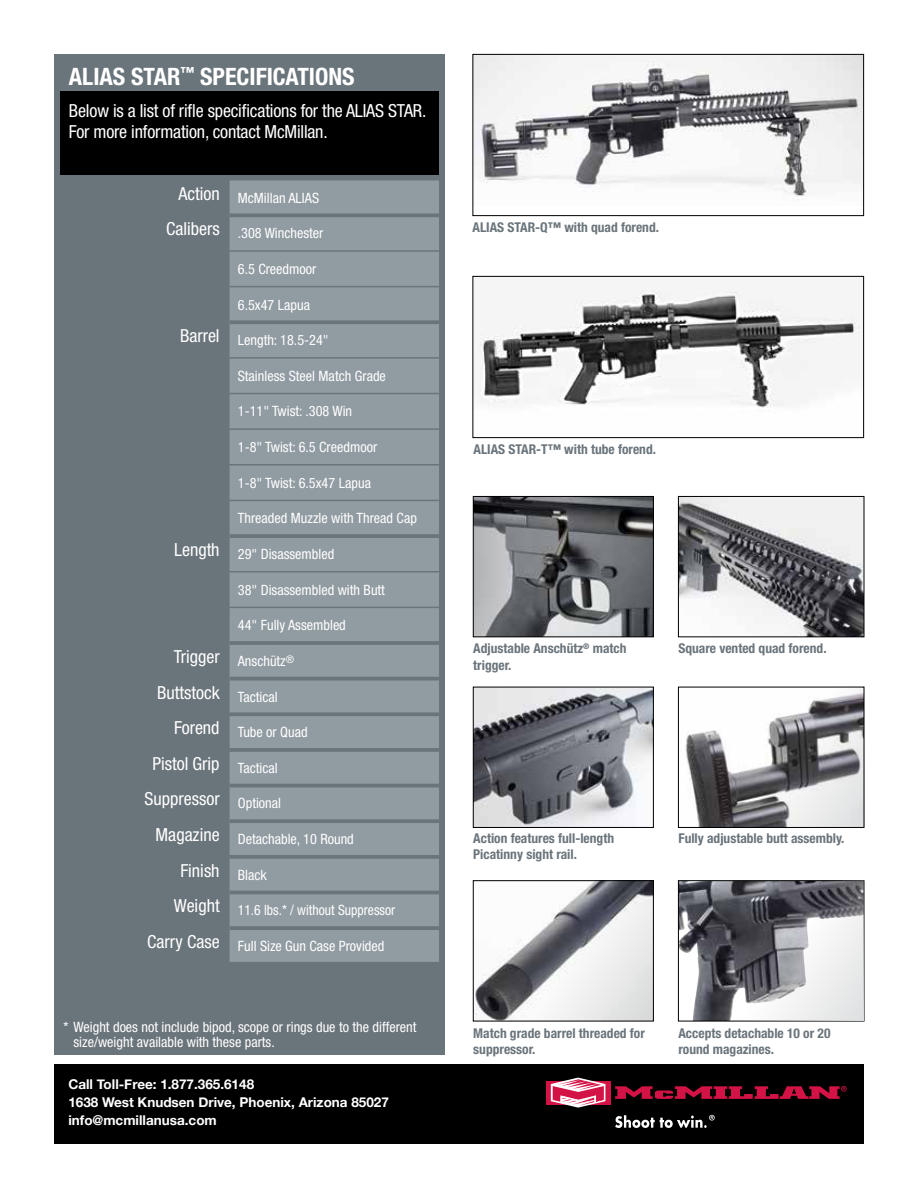
<style>
.page{position:relative;width:918px;height:1188px;background:#fff}
.page>*{position:absolute;margin:0;border:0;box-sizing:border-box;transform-origin:0 0}
.t1{font:700 condensed 24px "Helvetica Neue";color:#fff}
.t2{font:condensed 18px/21.6px "Helvetica Neue LT Std";letter-spacing:-.01em;color:#fff}
.t3{font:condensed 14.25px/15px "Helvetica Neue LT Std";color:#fff}
.t4{font:condensed 14.25px "Helvetica Neue LT Std";color:#fff;scale:.96 1}
.t5{font:700 condensed 13.5px/16.2px "Helvetica Neue";color:#6a747b}
.t6{font:700 13.5px/18px "Helvetica Neue";color:#fff}
</style>
<div class="page">
<div style="left:54px;top:1064px;width:810px;height:79px;background:#000"></div>
<svg style="left:546px;top:1081px;width:65px;height:23px"></svg>
<svg style="left:551px;top:1078px;width:54px;height:30px;background:#c36980"></svg>
<svg style="left:615px;top:1086px;width:232px;height:13px"></svg>
<svg style="left:615px;top:1115px;width:100px;height:13px"></svg>
<div style="left:54px;top:54px;width:391px;height:1001px;background:#6a747b"></div>
<div style="left:60px;top:91px;width:379px;height:84px;background:#000"></div>
<img style="left:474px;top:56px;width:388px;height:144px">
<div style="left:472px;top:54px;width:392px;height:162px;border:1px solid #000"></div>
<img style="left:479px;top:291px;width:382px;height:121px">
<div style="left:472px;top:276px;width:392px;height:162px;border:1px solid #000"></div>
<img style="left:475px;top:882px;width:177px;height:137px">
<div style="left:473px;top:880px;width:181px;height:141px;border:1px solid #000"></div>
<img style="left:475px;top:689px;width:177px;height:137px">
<div style="left:473px;top:687px;width:181px;height:141px;border:1px solid #000"></div>
<img style="left:680px;top:498px;width:182px;height:137px">
<div style="left:678px;top:496px;width:186px;height:141px;border:1px solid #000"></div>
<img style="left:475px;top:498px;width:177px;height:137px">
<div style="left:473px;top:496px;width:181px;height:141px;border:1px solid #000"></div>
<div style="left:230px;top:180px;width:209px;height:782px;background:#919ba2"></div>
<hr style="left:228px;top:357px;width:211px;height:2px;background:#6a747b">
<hr style="left:228px;top:393px;width:211px;height:1px;background:#6a747b">
<hr style="left:228px;top:428px;width:211px;height:2px;background:#6a747b">
<hr style="left:228px;top:464px;width:211px;height:2px;background:#6a747b">
<hr style="left:228px;top:500px;width:211px;height:1px;background:#6a747b">
<hr style="left:228px;top:571px;width:211px;height:1px;background:#6a747b">
<hr style="left:229px;top:607px;width:210px;height:1px;background:#6a747b">
<svg style="left:230px;top:320px;width:209px;height:4px"></svg>
<hr style="left:230px;top:534px;width:209px;height:4px;background:#6a747b">
<hr style="left:230px;top:641px;width:209px;height:4px;background:#6a747b">
<svg style="left:230px;top:677px;width:209px;height:4px"></svg>
<svg style="left:229px;top:712px;width:210px;height:4px"></svg>
<hr style="left:229px;top:748px;width:210px;height:4px;background:#6a747b">
<hr style="left:230px;top:784px;width:209px;height:3px;background:#6a747b">
<hr style="left:230px;top:819px;width:209px;height:4px;background:#6a747b">
<hr style="left:230px;top:855px;width:209px;height:4px;background:#6a747b">
<hr style="left:230px;top:891px;width:209px;height:3px;background:#6a747b">
<hr style="left:230px;top:926px;width:209px;height:4px;background:#6a747b">
<hr style="left:228px;top:250px;width:211px;height:2px;background:#6a747b">
<hr style="left:228px;top:286px;width:211px;height:1px;background:#6a747b">
<svg style="left:230px;top:213px;width:209px;height:4px"></svg>
<svg style="left:678px;top:687px;width:186px;height:140px"></svg>
<svg style="left:678px;top:880px;width:186px;height:141px"></svg>
<h1 class="t1" style="left:69px;top:62px;width:287px">ALIAS STAR<sup>™</sup> SPECIFICATIONS</h1>
<p class="t2" style="left:69px;top:99px;width:359px">Below is a list of rifle specifications for the ALIAS STAR.<br>For more information, contact McMillan.</p>
<p class="t3" style="left:178px;top:190px;width:142px"><sup>Action</sup> McMillan ALIAS</p>
<p class="t3" style="left:166px;top:226px;width:159px"><sup>Calibers</sup> .308 Winchester</p>
<p class="t3" style="left:238px;top:261px;width:80px">6.5 Creedmoor</p>
<p class="t3" style="left:238px;top:297px;width:74px">6.5x47 Lapua</p>
<p class="t3" style="left:180px;top:333px;width:150px"><sup>Barrel</sup> Length: 18.5-24"</p>
<p class="t3" style="left:238px;top:368px;width:150px">Stainless Steel Match Grade</p>
<p class="t3" style="left:238px;top:404px;width:116px">1-11" Twist: .308 Win</p>
<p class="t3" style="left:238px;top:439px;width:141px">1-8" Twist: 6.5 Creedmoor</p>
<p class="t3" style="left:238px;top:475px;width:135px">1-8" Twist: 6.5x47 Lapua</p>
<p class="t3" style="left:238px;top:511px;width:181px">Threaded Muzzle with Thread Cap</p>
<p class="t3" style="left:174px;top:546px;width:162px"><sup>Length</sup> 29" Disassembled</p>
<p class="t3" style="left:238px;top:582px;width:149px">38" Disassembled with Butt</p>
<p class="t3" style="left:238px;top:618px;width:110px">44" Fully Assembled</p>
<p class="t3" style="left:174px;top:653px;width:122px"><sup>Trigger</sup> Anschütz<sup>®</sup></p>
<p class="t2" style="left:157px;top:681px;width:122px">Buttstock <sub>Tactical</sub></p>
<p class="t3" style="left:174px;top:725px;width:135px"><sup>Forend</sup> Tube or Quad</p>
<p class="t2" style="left:144px;top:745px;width:138px;line-height:35.7px;text-align:center">Pistol Grip <sub>Tactical<br></sub>Suppressor <sub>Optional</sub></p>
<p class="t3" style="left:155px;top:831px;width:200px"><sup>Magazine</sup> Detachable, 10 Round</p>
<p class="t2" style="left:181px;top:859px;width:88px">Finish <sub>Black</sub></p>
<p class="t4" style="left:174px;top:902px;width:232px"><sup>Weight</sup> 11.6 lbs.* / without Suppressor</p>
<p class="t3" style="left:147px;top:938px;width:239px"><sup>Carry</sup> <sup>Case</sup> Full Size Gun Case Provided</p>
<p class="t3" style="left:73px;top:1019px;width:345px;text-indent:-10px">* Weight does not include bipod, scope or rings due to the different size/weight available with these parts.</p>
<p class="t6" style="left:68px;top:1076px;width:322px">Call Toll-Free: 1.877.365.6148<br>1638 West Knudsen Drive, Phoenix, Arizona 85027 info@mcmillanusa.com</p>
<p class="t5" style="left:472px;top:219px;width:188px">ALIAS STAR-Q™ with quad forend.</p>
<p class="t5" style="left:473px;top:441px;width:184px">ALIAS STAR-T™ with tube forend.</p>
<p class="t5" style="left:473px;top:640px;width:155px">Adjustable Anschütz<sup>®</sup> match trigger.</p>
<p class="t5" style="left:678px;top:640px;width:150px">Square vented quad forend.</p>
<p class="t5" style="left:473px;top:830px;width:142px">Action features full-length<br>Picatinny sight rail.</p>
<p class="t5" style="left:678px;top:830px;width:168px">Fully adjustable butt assembly.</p>
<p class="t5" style="left:473px;top:1024px;width:173px">Match grade barrel threaded for suppressor.</p>
<p class="t5" style="left:678px;top:1024px;width:154px">Accepts detachable 10 or 20 round magazines.</p>
</div>
